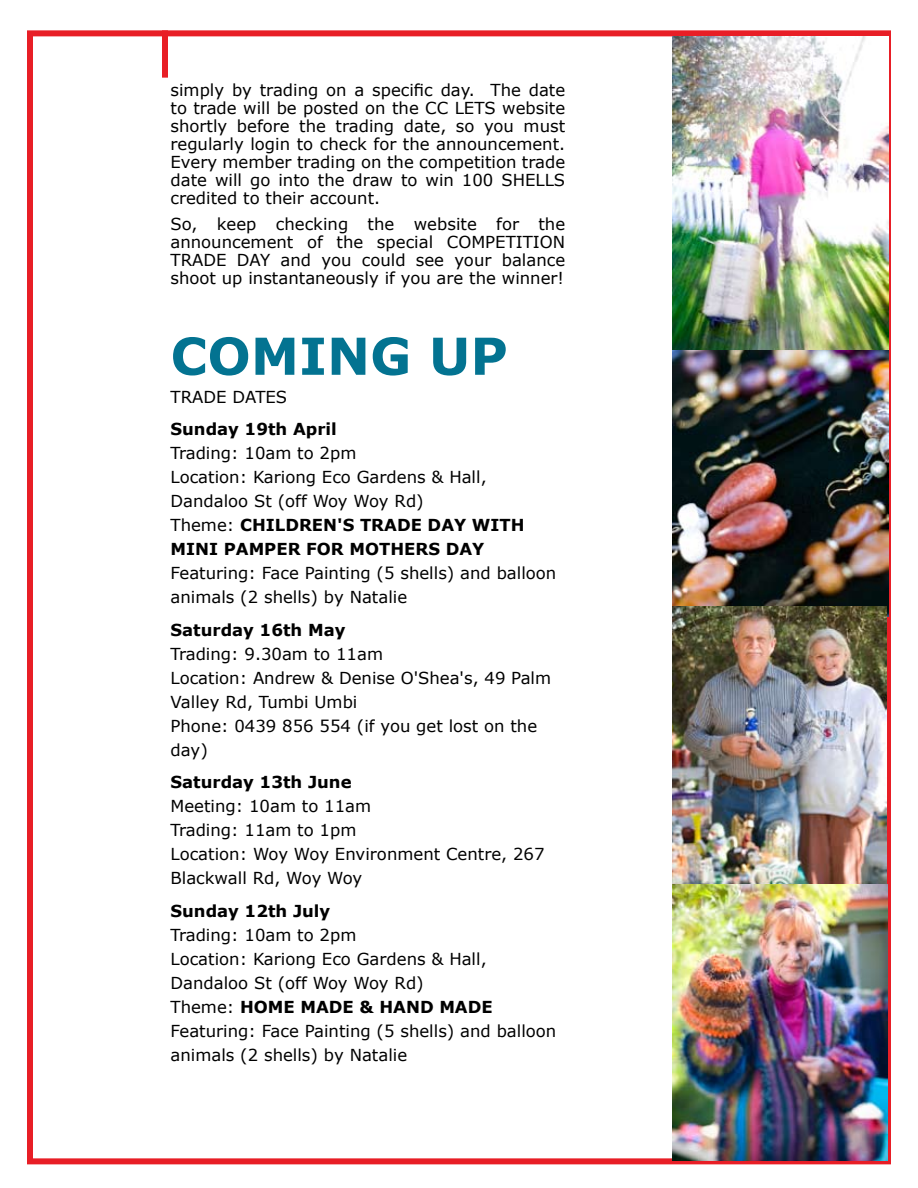
<style>
.page{position:relative;width:918px;height:1188px;background:#fff}
.page>*{position:absolute;margin:0;border:0;box-sizing:border-box;transform-origin:0 0}
.t1{font:700 51px "Verdana";color:#037391}
.t2{font:16.5px/24px "Verdana";color:#000}
.t3{font:700 16.5px "Verdana";color:#000}
.s1{font-weight:700}
</style>
<div class="page">
<div style="left:27px;top:30px;width:864px;height:1134px;border:6px solid #e81e26"></div>
<div style="left:162px;top:30px;width:6px;height:48px;background:#e81e26"></div>
<img style="left:672px;top:36px;width:216px;height:314px">
<img style="left:672px;top:350px;width:216px;height:266px">
<img style="left:672px;top:606px;width:215px;height:279px">
<img style="left:672px;top:885px;width:216px;height:275px">
<p class="t2" style="left:171px;top:80px;width:396px;line-height:18px;text-align:justify">simply by trading on a specific day. The date to trade will be posted on the CC LETS website shortly before the trading date, so you must regularly login to check for the announcement.<br>Every member trading on the competition trade date will go into the draw to win 100 SHELLS credited to their account.</p>
<p class="t2" style="left:171px;top:215px;width:396px;line-height:18px;text-align:justify">So, keep checking the website for the announcement of the special COMPETITION TRADE DAY and you could see your balance shoot up instantaneously if you are the winner!</p>
<h1 class="t1" style="left:171px;top:324px;width:339px">COMING UP</h1>
<p class="t2" style="left:171px;top:384px;width:118px">TRADE DATES</p>
<p class="t3" style="left:171px;top:419px;width:168px">SUNDAY 19TH APRIL</p>
<p class="t2" style="left:171px;top:441px;width:318px">Trading: 10am to 2pm<br>Location: Kariong Eco Gardens &amp; Hall,<br>Dandaloo St (off Woy Woy Rd)<br>Theme: <span class="s1">CHILDREN</span></p>
<p class="t3" style="left:337px;top:515px;width:48px">'S TRADE</p>
<p class="t3" style="left:428px;top:515px;width:58px">DAY WITH</p>
<p class="t3" style="left:171px;top:539px;width:27px">MINI</p>
<p class="t3" style="left:224px;top:539px;width:27px">PAMPER</p>
<p class="t3" style="left:306px;top:539px;width:14px">FOR</p>
<p class="t3" style="left:350px;top:539px;width:29px">MOTHERS</p>
<p class="t3" style="left:446px;top:539px;width:28px">DAY</p>
<p class="t2" style="left:171px;top:561px;width:387px">Featuring: Face Painting (5 shells) and balloon animals (2 shells) by Natalie</p>
<p class="t3" style="left:171px;top:619px;width:176px">SATURDAY 16TH MAY</p>
<p class="t2" style="left:171px;top:641px;width:382px">Trading: 9.30am to 11am<br>Location: Andrew &amp; Denise O'Shea's, 49 Palm<br>Valley Rd, Tumbi Umbi<br>Phone: 0439 856 554 (if you get lost on the day)</p>
<p class="t3" style="left:171px;top:772px;width:183px">SATURDAY 13TH JUNE</p>
<p class="t2" style="left:171px;top:794px;width:376px">Meeting: 10am to 11am<br>Trading: 11am to 1pm<br>Location: Woy Woy Environment Centre, 267<br>Blackwall Rd, Woy Woy</p>
<p class="t3" style="left:171px;top:900px;width:161px">SUNDAY 12TH JULY</p>
<p class="t2" style="left:171px;top:922px;width:387px">Trading: 10am to 2pm<br>Location: Kariong Eco Gardens &amp; Hall,<br>Dandaloo St (off Woy Woy Rd)<br>Theme: <span class="s1">HOME MADE &amp; HAND MADE<br></span>Featuring: Face Painting (5 shells) and balloon animals (2 shells) by Natalie</p>
</div>
